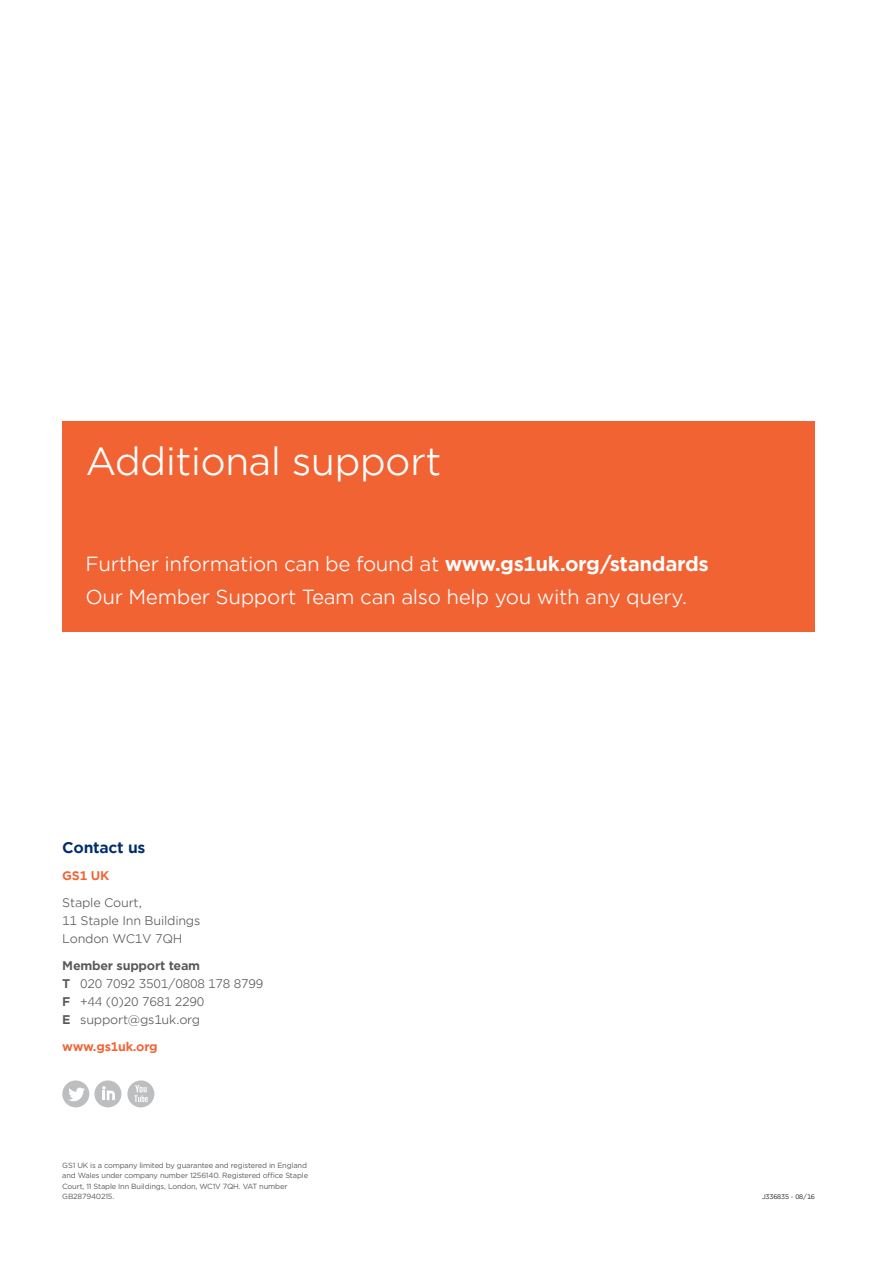
<style>
.page{position:relative;width:893px;height:1263px;background:#fff}
.page>*{position:absolute;margin:0;border:0;box-sizing:border-box;transform-origin:0 0}
.t1{font:37.5px "Gotham Office";letter-spacing:-.02em;color:#fff}
.t2{font:19.5px/33px "Gotham Office";letter-spacing:-.02em;color:#fff}
.t3{font:700 15px "Gotham Office";letter-spacing:-.02em;color:#002d6c}
.t4{font:12px/18px "Gotham Office";letter-spacing:-.02em;color:#58595b}
.t5{font:700 12px "Gotham Office";letter-spacing:-.02em;color:#f26334}
.t6{font:7.5px/10.5px "Gotham";letter-spacing:-.02em;color:#58595b}
.t7{font:6.3px "Gotham Office";letter-spacing:-.02em;color:#000}
.s1{font-weight:700}
</style>
<div class="page">
<div style="left:62px;top:1080px;width:27px;height:27px;background:#bcbec0;border-radius:50%"></div>
<svg style="left:69px;top:1087px;width:16px;height:14px"></svg>
<div style="left:94px;top:1080px;width:27px;height:27px;background:#bcbec0;border-radius:50%"></div>
<svg style="left:102px;top:1086px;width:13px;height:14px"></svg>
<div style="left:127px;top:1080px;width:27px;height:27px;background:#bcbec0;border-radius:50%"></div>
<svg style="left:134px;top:1085px;width:14px;height:17px"></svg>
<div style="left:62px;top:421px;width:753px;height:210px;background:#f26334"></div>
<h1 class="t1" style="left:85px;top:436px;width:358px">Additional support</h1>
<h2 class="t2" style="left:85px;top:547px;width:625px">Further information can be found at <span class="s1">www.gs1uk.org/standards<br></span>Our Member Support Team can also help you with any query.</h2>
<h3 class="t3" style="left:62px;top:837px;width:85px">Contact us</h3>
<h3 class="t5" style="left:62px;top:867px;width:48px">GS1 UK</h3>
<h3 class="t4" style="left:62px;top:893px;width:140px">Staple Court,<br>11 Staple Inn Buildings<br>London WC1V 7QH</h3>
<h3 class="t4" style="left:62px;top:956px;width:203px"><span class="s1">Member support team<br>T</span> 020 7092 3501/0808 178 8799<br><span class="s1">F</span> +44 (0)20 7681 2290<br><span class="s1">E</span> support@gs1uk.org</h3>
<h3 class="t5" style="left:62px;top:1038px;width:97px">www.gs1uk.org</h3>
<p class="t6" style="left:62px;top:1159px;width:247px">GS1 UK is a company limited by guarantee and registered in England and Wales under company number 1256140. Registered office Staple Court, 11 Staple Inn Buildings, London, WC1V 7QH. VAT number GB287940215.</p>
<p class="t7" style="left:762px;top:1193px;width:54px">J336835 - 08/16</p>
</div>
